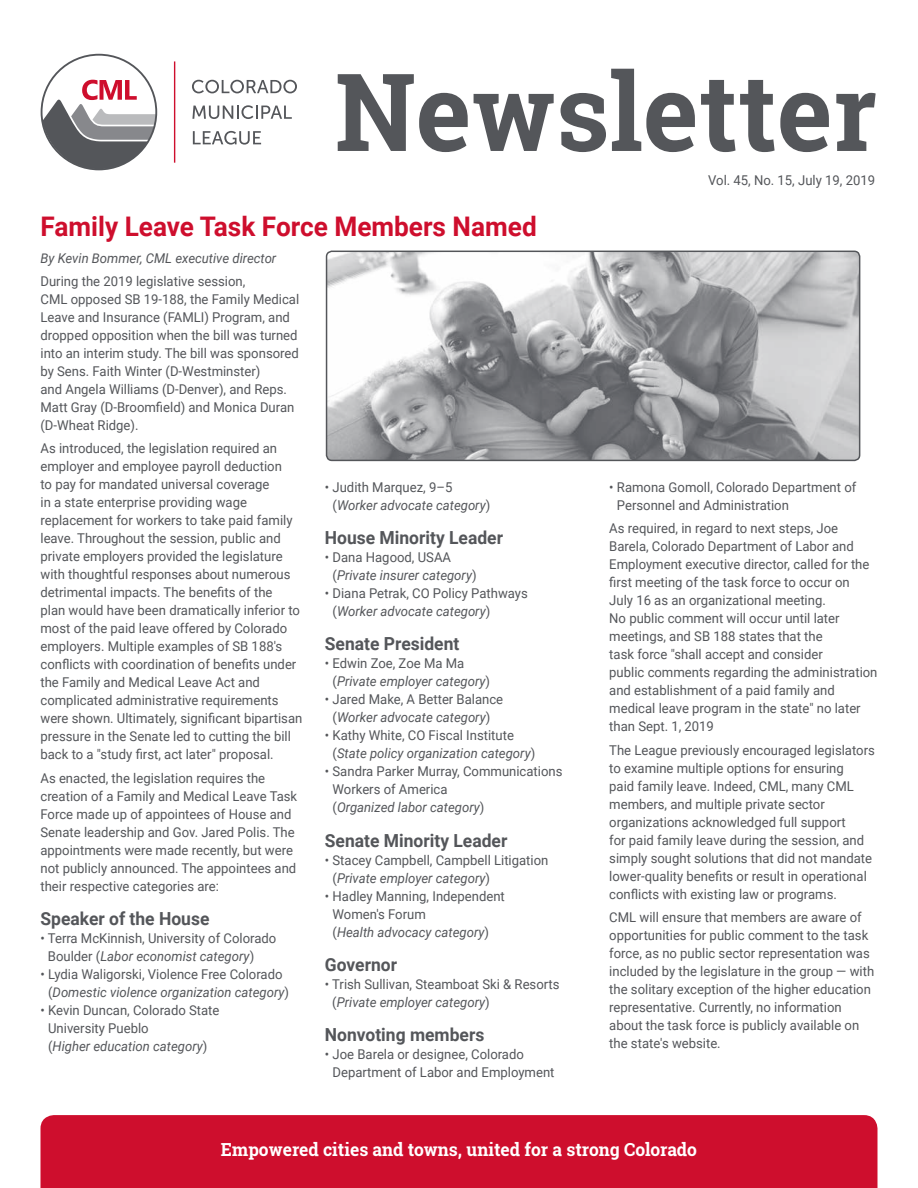
<style>
.page{position:relative;width:918px;height:1188px;background:#fff}
.page>*{position:absolute;margin:0;border:0;box-sizing:border-box;transform-origin:0 0}
.t1{font:700 108px "Roboto Slab";color:#54565a}
.t2{font:700 27px "Roboto";color:#ce0e2d}
.t3{font:700 18px "Roboto";color:#54565a}
.t4{font:700 18px "Roboto Slab";color:#fff}
.t5{font:13.5px/18px "Roboto";color:#54565a}
.t6{font:italic 13.5px/18px "Roboto";color:#54565a}
.s1{font-style:italic}
.s2{font-style:normal}
</style>
<div class="page">
<div style="left:40px;top:1115px;width:838px;height:73px;background:#ce0e2d"></div>
<hr style="left:174px;top:61px;width:1px;height:102px;background:#ce0e2d">
<svg style="left:42px;top:80px;width:115px;height:89px"></svg>
<svg style="left:192px;top:80px;width:105px;height:13px"></svg>
<svg style="left:192px;top:105px;width:100px;height:14px"></svg>
<svg style="left:193px;top:131px;width:68px;height:14px"></svg>
<img style="left:327px;top:251px;width:533px;height:209px">
<div style="left:326px;top:251px;width:534px;height:210px;border:2px solid #54565a;border-radius:5px"></div>
<h1 class="t1" style="left:335px;top:38px;width:544px">Newsletter</h1>
<p class="t5" style="left:708px;top:171px;width:168px">Vol. 45, No. 15, July 19, 2019</p>
<h2 class="t2" style="left:40px;top:208px;width:498px">Family Leave Task Force Members Named</h2>
<p class="t6" style="left:40px;top:248px;width:237px">By Kevin Bommer, CML executive director</p>
<p class="t5" style="left:40px;top:272px;width:260px">During the 2019 legislative session,<br>CML opposed SB 19-188, the Family Medical Leave and Insurance (FAMLI) Program, and dropped opposition when the bill was turned into an interim study. The bill was sponsored by Sens. Faith Winter (D-Westminster)<br>and Angela Williams (D-Denver), and Reps.<br>Matt Gray (D-Broomfield) and Monica Duran (D-Wheat Ridge).</p>
<p class="t5" style="left:40px;top:439px;width:263px">As introduced, the legislation required an employer and employee payroll deduction<br>to pay for mandated universal coverage<br>in a state enterprise providing wage replacement for workers to take paid family leave. Throughout the session, public and private employers provided the legislature with thoughtful responses about numerous detrimental impacts. The benefits of the<br>plan would have been dramatically inferior to most of the paid leave offered by Colorado employers. Multiple examples of SB 188's conflicts with coordination of benefits under the Family and Medical Leave Act and complicated administrative requirements were shown. Ultimately, significant bipartisan pressure in the Senate led to cutting the bill back to a "study first, act later" proposal.</p>
<p class="t5" style="left:40px;top:768px;width:258px">As enacted, the legislation requires the creation of a Family and Medical Leave Task Force made up of appointees of House and Senate leadership and Gov. Jared Polis. The appointments were made recently, but were not publicly announced. The appointees and their respective categories are:</p>
<h3 class="t3" style="left:40px;top:906px;width:171px">Speaker of the House</h3>
<p class="t5" style="left:48px;top:929px;width:230px;text-indent:-7px">• Terra McKinnish, University of Colorado<br>Boulder (<span class="s1">Labor economist category</span>)</p>
<p class="t5" style="left:40px;top:965px;width:250px;text-align:center">• Lydia Waligorski, Violence Free Colorado (<span class="s1">Domestic violence organization category</span>)</p>
<p class="t5" style="left:48px;top:1001px;width:173px;text-indent:-8px">• Kevin Duncan, Colorado State<br>University Pueblo<br>(<span class="s1">Higher education category</span>)</p>
<p class="t6" style="left:333px;top:478px;width:159px;text-indent:-8px"><span class="s2">• Judith Marquez, 9–5 (</span>Worker advocate category<span class="s2">)</span></p>
<h3 class="t3" style="left:325px;top:525px;width:180px">House Minority Leader</h3>
<p class="t6" style="left:333px;top:548px;width:146px;text-indent:-8px"><span class="s2">• Dana Hagood, USAA (</span>Private insurer category<span class="s2">)</span></p>
<p class="t5" style="left:333px;top:584px;width:197px;text-indent:-8px">• Diana Petrak, CO Policy Pathways (<span class="s1">Worker advocate category</span>)</p>
<h3 class="t3" style="left:325px;top:631px;width:136px">Senate President</h3>
<p class="t6" style="left:333px;top:654px;width:159px;text-indent:-8px"><span class="s2">• Edwin Zoe, Zoe Ma Ma (</span>Private employer category<span class="s2">)</span></p>
<p class="t5" style="left:325px;top:690px;width:180px;text-align:center">• Jared Make, A Better Balance (<span class="s1">Worker advocate category</span>)</p>
<p class="t5" style="left:333px;top:726px;width:204px;text-indent:-8px">• Kathy White, CO Fiscal Institute (<span class="s1">State policy organization category</span>)</p>
<p class="t5" style="left:333px;top:762px;width:231px;text-indent:-8px">• Sandra Parker Murray, Communications<br>Workers of America<br>(<span class="s1">Organized labor category</span>)</p>
<h3 class="t3" style="left:325px;top:828px;width:184px">Senate Minority Leader</h3>
<p class="t5" style="left:333px;top:850px;width:217px;text-indent:-8px">• Stacey Campbell, Campbell Litigation (<span class="s1">Private employer category</span>)</p>
<p class="t5" style="left:333px;top:886px;width:174px;text-indent:-8px">• Hadley Manning, Independent<br>Women's Forum<br>(<span class="s1">Health advocacy category</span>)</p>
<h3 class="t3" style="left:325px;top:952px;width:74px">Governor</h3>
<p class="t5" style="left:332px;top:975px;width:229px;text-indent:-7px">• Trish Sullivan, Steamboat Ski &amp; Resorts (<span class="s1">Private employer category</span>)</p>
<h3 class="t3" style="left:325px;top:1022px;width:161px">Nonvoting members</h3>
<p class="t5" style="left:333px;top:1045px;width:224px;text-indent:-8px">• Joe Barela or designee, Colorado<br>Department of Labor and Employment</p>
<p class="t5" style="left:617px;top:478px;width:241px;text-indent:-8px">• Ramona Gomoll, Colorado Department of<br>Personnel and Administration</p>
<p class="t5" style="left:609px;top:519px;width:270px">As required, in regard to next steps, Joe Barela, Colorado Department of Labor and Employment executive director, called for the first meeting of the task force to occur on<br>July 16 as an organizational meeting.<br>No public comment will occur until later meetings, and SB 188 states that the<br>task force "shall accept and consider<br>public comments regarding the administration and establishment of a paid family and medical leave program in the state" no later than Sept. 1, 2019</p>
<p class="t5" style="left:609px;top:741px;width:267px">The League previously encouraged legislators to examine multiple options for ensuring<br>paid family leave. Indeed, CML, many CML members, and multiple private sector organizations acknowledged full support<br>for paid family leave during the session, and simply sought solutions that did not mandate lower-quality benefits or result in operational conflicts with existing law or programs.</p>
<p class="t5" style="left:609px;top:908px;width:266px">CML will ensure that members are aware of opportunities for public comment to the task force, as no public sector representation was included by the legislature in the group — with the solitary exception of the higher education representative. Currently, no information about the task force is publicly available on the state's website.</p>
<h3 class="t4" style="left:221px;top:1137px;width:478px">Empowered cities and towns, united for a strong Colorado</h3>
</div>
